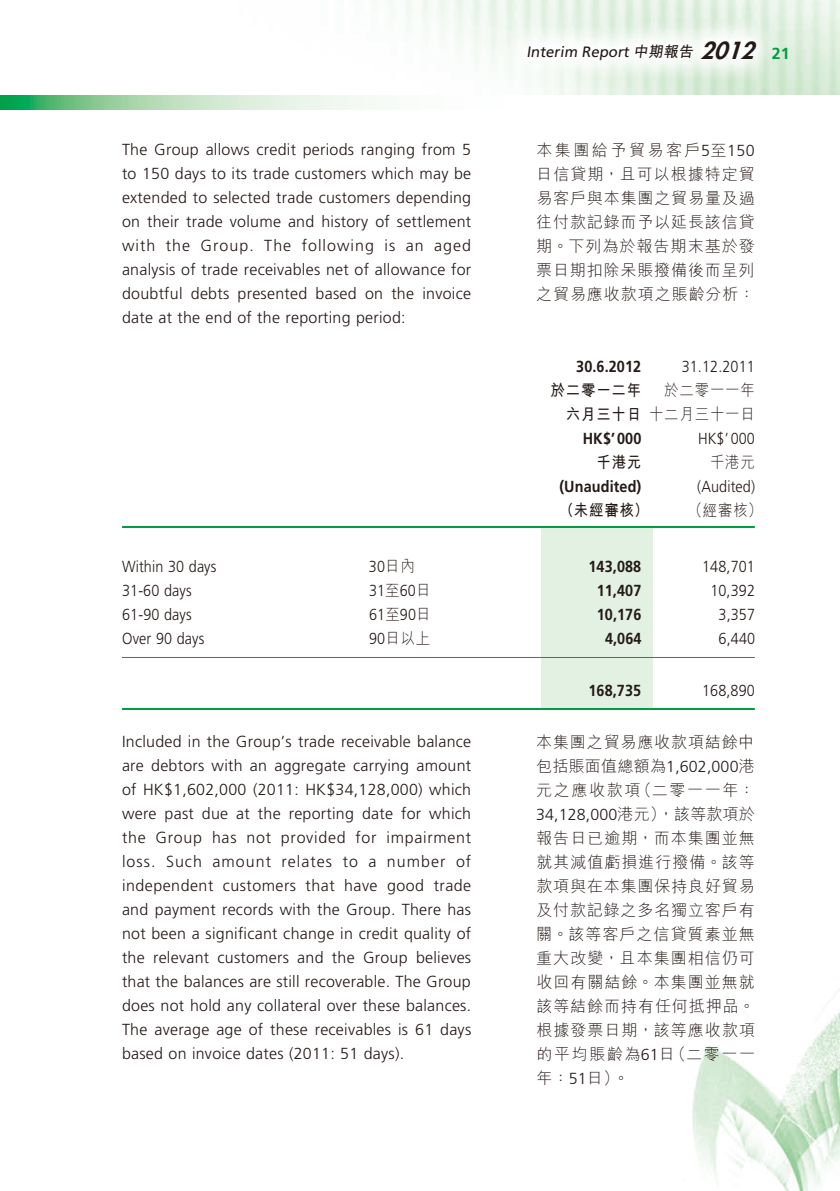
<style>
.page{position:relative;width:840px;height:1191px;background:#fff}
.page>*{position:absolute;margin:0;border:0;box-sizing:border-box;transform-origin:0 0}
.t1{font:300 16px/24px "Frutiger LT Std";letter-spacing:.015em;color:#231916;text-align:justify}
.t2{font:300 16px/24px "M Hei HK";letter-spacing:.06em;color:#231916;text-align:justify}
.t3{font:300 16px "Frutiger LT Std";letter-spacing:.015em;color:#231916;scale:.9 1}
.t4{font:700 16px "Frutiger LT Std";letter-spacing:.01em;color:#231916;scale:.9 1}
.t5{font:300 16px/24px "M Hei HK";letter-spacing:.06em;color:#231916;text-align:right;scale:.9 1}
.t6{font:700 16px "M Hei HK";letter-spacing:.06em;color:#231916;scale:.9 1}
.t7{font:15px "Frutiger LT Std";color:#231916}
.s1{font-family:"M Hei HK";font-weight:700}
.s2{font-family:"Futura Std";font-weight:800;font-style:italic;font-size:23px}
.s3{font-weight:700;font-size:16px;color:#009d42}
.s4{font-family:"Frutiger LT Std"}
.s5{font-weight:700}
.s6{font-family:"M Hei HK"}
</style>
<div class="page">
<img style="left:0;top:0;width:839px;height:1191px">
<svg style="left:0;top:95px;width:839px;height:14px"></svg>
<div style="left:541px;top:527px;width:111px;height:182px;background:#e3f1e2"></div>
<hr style="left:122px;top:526px;width:632px;height:2px;background:#009d42">
<hr style="left:122px;top:657px;width:632px;height:1px;background:#009d42">
<hr style="left:122px;top:708px;width:632px;height:2px;background:#009d42">
<p class="t1" style="left:122px;top:138px;width:350px">The Group allows credit periods ranging from 5 to 150 days to its trade customers which may be extended to selected trade customers depending on their trade volume and history of settlement with the Group. The following is an aged analysis of trade receivables net of allowance for doubtful debts presented based on the invoice date at the end of the reporting period:</p>
<p class="t7" style="left:526px;top:43px;width:264px">Interim Report <span class="s1">中期報告</span> <span class="s2">20 12</span> <span class="s3">2 1</span></p>
<p class="t2" style="left:536px;top:138px;width:220px">本集團給予貿易客戶<span class="s4">5</span>至<span class="s4">150</span>日信貸期，且可以根據特定貿易客戶與本集團之貿易量及過往付款記錄而予以延長該信貸期。下列為於報告期末基於發票日期扣除呆賬撥備後而呈列之貿易應收款項之賬齡分析：</p>
<p class="t4" style="left:576px;top:357px;width:74px">30.6.2012</p>
<p class="t3" style="left:681px;top:357px;width:83px">31.12.2011</p>
<p class="t6" style="left:550px;top:379px;width:102px">於二零一二年</p>
<p class="t5" style="left:565px;top:378px;width:211px">於二零一一年<br><span class="s5">六月三十日</span>十二月三十一日</p>
<p class="t4" style="left:582px;top:429px;width:67px">HK$’000</p>
<p class="t3" style="left:697px;top:429px;width:65px">HK$’000</p>
<p class="t6" style="left:596px;top:451px;width:51px">千港元</p>
<p class="t5" style="left:709px;top:450px;width:51px">千港元</p>
<p class="t4" style="left:559px;top:477px;width:93px">(Unaudited)</p>
<p class="t3" style="left:696px;top:477px;width:66px">(Audited)</p>
<p class="t6" style="left:559px;top:499px;width:101px">（未經審核）</p>
<p class="t5" style="left:688px;top:498px;width:84px">（經審核）</p>
<p class="t3" style="left:122px;top:557px;width:106px">Within 30 days</p>
<p class="t3" style="left:369px;top:557px;width:52px">30<span class="s6">日內</span></p>
<p class="t4" style="left:588px;top:557px;width:60px">143,088</p>
<p class="t3" style="left:701px;top:557px;width:60px">148,701</p>
<p class="t3" style="left:122px;top:581px;width:79px">31-60 days</p>
<p class="t3" style="left:369px;top:581px;width:70px">31<span class="s6">至</span>60<span class="s6">日</span></p>
<p class="t4" style="left:596px;top:581px;width:51px">11,407</p>
<p class="t3" style="left:710px;top:581px;width:51px">10,392</p>
<p class="t3" style="left:122px;top:605px;width:79px">61-90 days</p>
<p class="t3" style="left:369px;top:605px;width:70px">61<span class="s6">至</span>90<span class="s6">日</span></p>
<p class="t4" style="left:596px;top:605px;width:51px">10,176</p>
<p class="t3" style="left:718px;top:605px;width:42px">3,357</p>
<p class="t3" style="left:122px;top:629px;width:93px">Over 90 days</p>
<p class="t5" style="left:369px;top:626px;width:69px"><span class="s4">90</span>日以上</p>
<p class="t4" style="left:604px;top:629px;width:42px">4,064</p>
<p class="t3" style="left:718px;top:629px;width:42px">6,440</p>
<p class="t4" style="left:588px;top:681px;width:60px">168,735</p>
<p class="t3" style="left:701px;top:681px;width:60px">168,890</p>
<p class="t1" style="left:122px;top:730px;width:350px">Included in the Group’s trade receivable balance are debtors with an aggregate carrying amount of HK$1,602,000 (2011: HK$34,128,000) which were past due at the reporting date for which the Group has not provided for impairment loss. Such amount relates to a number of independent customers that have good trade and payment records with the Group. There has not been a significant change in credit quality of the relevant customers and the Group believes that the balances are still recoverable. The Group does not hold any collateral over these balances.<br>The average age of these receivables is 61 days based on invoice dates (2011: 51 days).</p>
<p class="t2" style="left:536px;top:729px;width:220px">本集團之貿易應收款項結餘中包括賬面值總額為<span class="s4">1,602,000</span>港元之應收款項（二零一一年：</p>
<p class="t1" style="left:536px;top:803px;width:220px">34,128,000<span class="s6">港元），該等款項於</span></p>
<p class="t2" style="left:536px;top:825px;width:220px">報告日已逾期，而本集團並無就其減值虧損進行撥備。該等款項與在本集團保持良好貿易及付款記錄之多名獨立客戶有關。該等客戶之信貸質素並無重大改變，且本集團相信仍可收回有關結餘。本集團並無就該等結餘而持有任何抵押品。根據發票日期，該等應收款項的平均賬齡為<span class="s4">61</span>日（二零一一年：<span class="s4">51</span>日）。</p>
</div>
